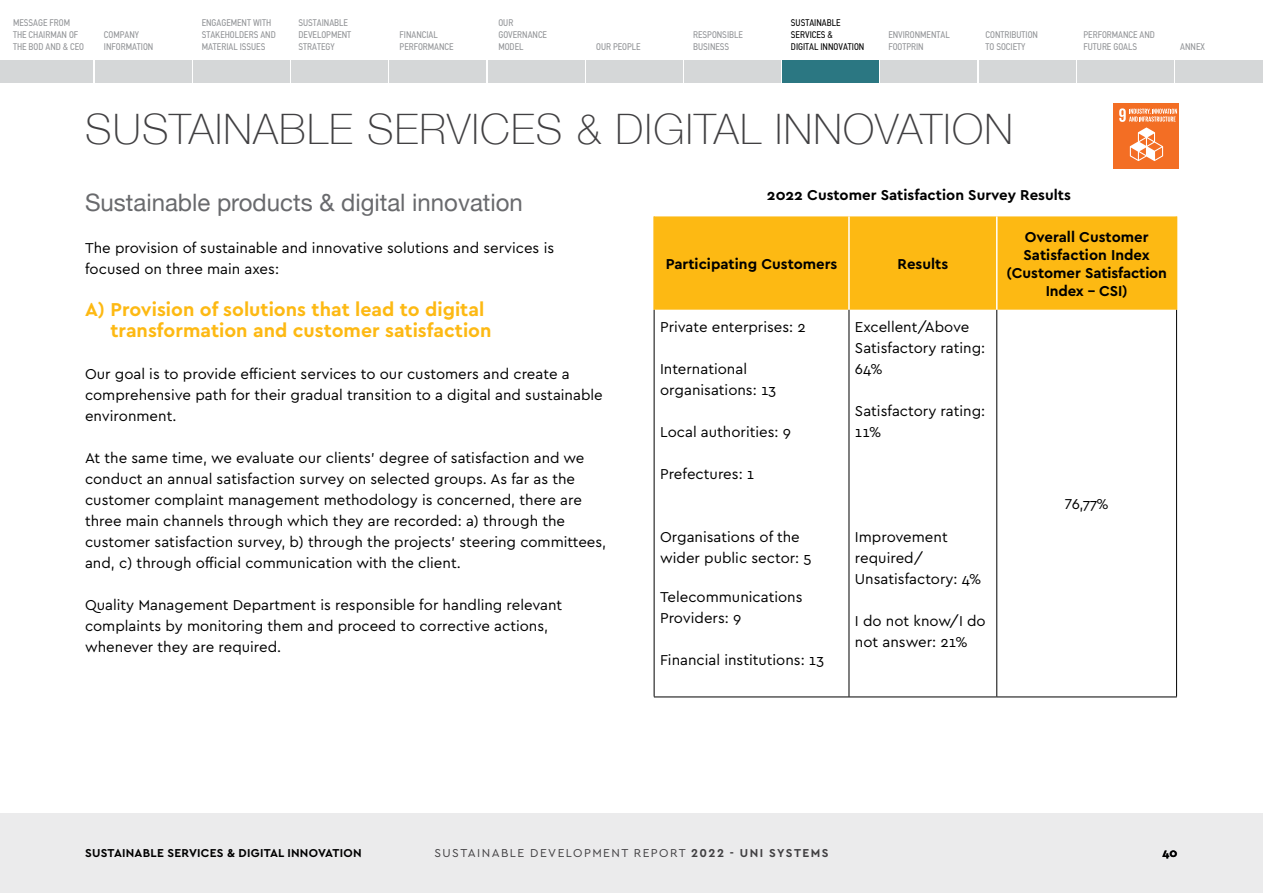
<style>
.page{position:relative;width:1263px;height:893px;background:#fff}
.page>*{position:absolute;margin:0;border:0;box-sizing:border-box;transform-origin:0 0}
.t1{font:100 42px "Helvetica Neue";letter-spacing:.03em;color:#414042}
.t2{font:24px "Helvetica Neue";color:#696a6d}
.t3{font:700 19.5px/21px "Cera GR";color:#fdb913}
.t4{font:15px/21px "Cera GR";color:#000}
.t5{font:700 15px/18px "Cera GR";color:#000;text-align:center}
.t6{font:12px "Cera GR";letter-spacing:.12em;color:#414042}
.t7{font:700 12px "Cera GR";letter-spacing:.02em;color:#000}
.t8{font:9.75px/12px "PF Din Text Condensed";color:#939598}
.t9{font:9.75px/12px "PF Din Text Condensed";color:#000}
.s1{font-weight:700}
</style>
<div class="page">
<div style="left:0;top:61px;width:93px;height:22px;background:#d5d7d8"></div>
<div style="left:193px;top:61px;width:96px;height:22px;background:#d5d7d8"></div>
<div style="left:292px;top:61px;width:96px;height:22px;background:#d5d7d8"></div>
<div style="left:390px;top:61px;width:96px;height:22px;background:#d5d7d8"></div>
<div style="left:488px;top:61px;width:96px;height:22px;background:#d5d7d8"></div>
<div style="left:586px;top:61px;width:96px;height:22px;background:#d5d7d8"></div>
<div style="left:684px;top:61px;width:96px;height:22px;background:#d5d7d8"></div>
<div style="left:783px;top:61px;width:96px;height:22px;background:#2b7782"></div>
<div style="left:881px;top:61px;width:96px;height:22px;background:#d5d7d8"></div>
<div style="left:979px;top:61px;width:96px;height:22px;background:#d5d7d8"></div>
<div style="left:1077px;top:61px;width:96px;height:22px;background:#d5d7d8"></div>
<div style="left:1175px;top:61px;width:88px;height:22px;background:#d5d7d8"></div>
<div style="left:95px;top:61px;width:96px;height:22px;background:#d5d7d8"></div>
<div style="left:0;top:813px;width:1263px;height:80px;background:#ebebec"></div>
<div style="left:655px;top:216px;width:521px;height:94px;background:#fdb913"></div>
<hr style="left:654px;top:310px;width:1px;height:387px;background:#000">
<hr style="left:849px;top:310px;width:1px;height:387px;background:#000">
<hr style="left:996px;top:310px;width:1px;height:387px;background:#000">
<hr style="left:1176px;top:310px;width:1px;height:387px;background:#000">
<hr style="left:653px;top:216px;width:2px;height:94px;background:#fdb913">
<hr style="left:848px;top:216px;width:2px;height:94px;background:#fff">
<hr style="left:1176px;top:216px;width:1px;height:94px;background:#fdb913">
<hr style="left:996px;top:216px;width:1px;height:94px;background:#fff">
<hr style="left:654px;top:697px;width:195px;height:1px;background:#000">
<hr style="left:849px;top:697px;width:148px;height:1px;background:#000">
<hr style="left:997px;top:697px;width:180px;height:1px;background:#000">
<div style="left:1114px;top:103px;width:65px;height:66px;background:#f36e24"></div>
<svg style="left:1119px;top:108px;width:58px;height:53px"></svg>
<p class="t8" style="left:13px;top:17px;width:73px">MESSAGE FROM<br>THE CHAIRMAN OF<br>THE BOD AND &amp; CEO</p>
<p class="t8" style="left:202px;top:17px;width:75px">ENGAGEMENT WITH<br>STAKEHOLDERS AND<br>MATERIAL ISSUES</p>
<p class="t8" style="left:298px;top:17px;width:54px">SUSTAINABLE<br>DEVELOPMENT<br>STRATEGY</p>
<p class="t8" style="left:104px;top:29px;width:51px">COMPANY<br>INFORMATION</p>
<p class="t8" style="left:400px;top:29px;width:56px">FINANCIAL<br>PERFORMANCE</p>
<p class="t8" style="left:498px;top:17px;width:50px">OUR<br>GOVERNANCE<br>MODEL</p>
<p class="t8" style="left:596px;top:41px;width:46px">OUR PEOPLE</p>
<p class="t9" style="left:791px;top:17px;width:75px">SUSTAINABLE<br>SERVICES &amp;<br>DIGITAL INNOVATION</p>
<p class="t8" style="left:693px;top:29px;width:51px">RESPONSIBLE<br>BUSINESS</p>
<p class="t8" style="left:888px;top:29px;width:63px">ENVIRONMENTAL<br>FOOTPRIN</p>
<p class="t8" style="left:985px;top:29px;width:54px">CONTRIBUTION<br>TO SOCIETY</p>
<p class="t8" style="left:1083px;top:29px;width:73px">PERFORMANCE AND<br>FUTURE GOALS</p>
<p class="t8" style="left:1180px;top:41px;width:26px">ANNEX</p>
<h1 class="t1" style="left:85px;top:97px;width:929px">SUSTAINABLE SERVICES &amp; DIGITAL INNOVATION</h1>
<h2 class="t2" style="left:85px;top:185px;width:439px">Sustainable products &amp; digital innovation</h2>
<p class="t4" style="left:85px;top:238px;width:471px">The provision of sustainable and innovative solutions and services is focused on three main axes:</p>
<h3 class="t3" style="left:111px;top:299px;width:382px;text-indent:-25px">Α) Provision of solutions that lead to digital transformation and customer satisfaction</h3>
<p class="t4" style="left:85px;top:364px;width:519px">Our goal is to provide efficient services to our customers and create a comprehensive path for their gradual transition to a digital and sustainable environment.</p>
<p class="t4" style="left:85px;top:448px;width:523px">At the same time, we evaluate our clients’ degree of satisfaction and we conduct an annual satisfaction survey on selected groups. As far as the customer complaint management methodology is concerned, there are three main channels through which they are recorded: a) through the customer satisfaction survey, b) through the projects’ steering committees, and, c) through official communication with the client.</p>
<p class="t4" style="left:85px;top:595px;width:479px">Quality Management Department is responsible for handling relevant complaints by monitoring them and proceed to corrective actions, whenever they are required.</p>
<p class="t5" style="left:767px;top:186px;width:305px">2022 Customer Satisfaction Survey Results</p>
<p class="t5" style="left:666px;top:255px;width:173px">Participating Customers</p>
<p class="t5" style="left:898px;top:255px;width:52px">Results</p>
<p class="t4" style="left:660px;top:317px;width:147px">Private enterprises: 2</p>
<p class="t4" style="left:660px;top:359px;width:118px">International organisations: 13</p>
<p class="t4" style="left:660px;top:422px;width:132px">Local authorities: 9</p>
<p class="t4" style="left:660px;top:464px;width:96px">Prefectures: 1</p>
<p class="t4" style="left:660px;top:527px;width:153px">Organisations of the wider public sector: 5</p>
<p class="t4" style="left:660px;top:587px;width:144px">Telecommunications<br>Providers: 9</p>
<p class="t4" style="left:660px;top:650px;width:165px">Financial institutions: 13</p>
<p class="t4" style="left:855px;top:317px;width:132px">Excellent/Above<br>Satisfactory rating:<br>64%</p>
<p class="t4" style="left:855px;top:401px;width:132px">Satisfactory rating:<br>11%</p>
<p class="t4" style="left:855px;top:527px;width:128px">Improvement required/<br>Unsatisfactory: 4%</p>
<p class="t4" style="left:855px;top:611px;width:132px">I do not know/I do not answer: 21%</p>
<p class="t5" style="left:1006px;top:228px;width:162px">Overall Customer<br>Satisfaction Index (Customer Satisfaction<br>Index - CSI)</p>
<p class="t4" style="left:1065px;top:494px;width:46px">76,77%</p>
<p class="t7" style="left:85px;top:846px;width:278px">SUSTAINABLE SERVICES &amp; DIGITAL INNOVATION</p>
<p class="t6" style="left:434px;top:846px;width:396px">SUSTAINABLE DEVELOPMENT REPORT <span class="s1">2022 - UNI SYSTEMS</span></p>
<p class="t7" style="left:1162px;top:846px;width:16px">40</p>
</div>
